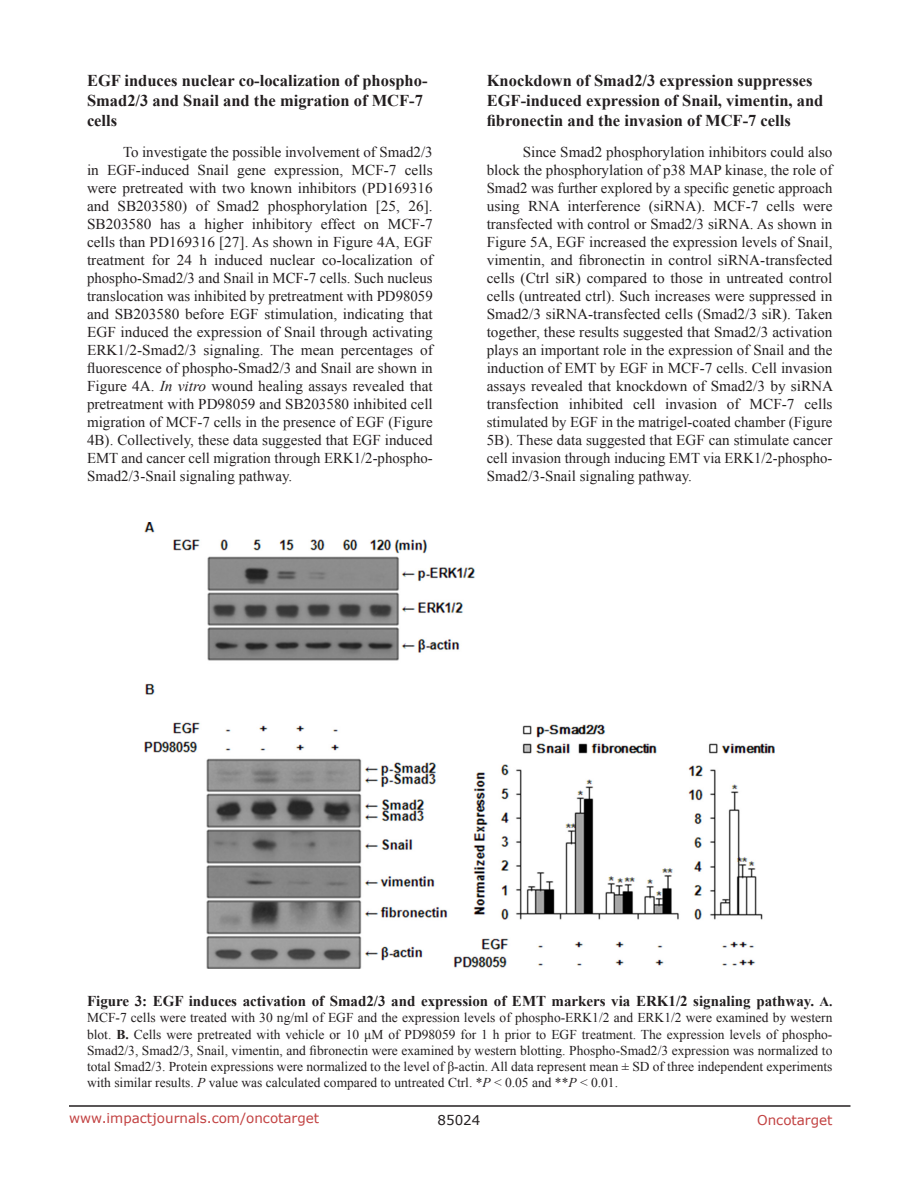
<style>
.page{position:relative;width:918px;height:1188px;background:#fff}
.page>*{position:absolute;margin:0;border:0;box-sizing:border-box;transform-origin:0 0}
.SubHeading{font:700 16.5px/19.8px "Times New Roman";color:#231f20}
.BodyText{font:15px/18px "Times New Roman";color:#231f20;text-align:justify}
.figuretext{font:700 15px "Times New Roman";color:#231f20}
.figuretext-2{font:13.5px/16.2px "Times New Roman";color:#231f20;text-align:justify}
.t1{font:13.5px "Verdana";color:#c24141}
.t2{font:13.5px "Verdana";color:#231f20}
.s1{font-style:italic}
.s2{font-size:13.5px}
.s3{font-weight:700}
</style>
<div class="page">
<hr style="left:69px;top:1105px;width:781px;height:2px;background:#231f20">
<img style="left:145px;top:523px;width:630px;height:446px">
<p class="SubHeading" style="left:87px;top:70px;width:342px">EGF induces nuclear co-localization of phospho-<br>Smad2/3 and Snail and the migration of MCF-7 cells</p>
<p class="BodyText" style="left:87px;top:143px;width:347px;text-indent:36px">To investigate the possible involvement of Smad2/3 in EGF-induced Snail gene expression, MCF-7 cells were pretreated with two known inhibitors (PD169316 and SB203580) of Smad2 phosphorylation [25, 26].<br>SB203580 has a higher inhibitory effect on MCF-7 cells than PD169316 [27]. As shown in Figure 4A, EGF treatment for 24 h induced nuclear co-localization of phospho-Smad2/3 and Snail in MCF-7 cells. Such nucleus translocation was inhibited by pretreatment with PD98059 and SB203580 before EGF stimulation, indicating that EGF induced the expression of Snail through activating ERK1/2-Smad2/3 signaling. The mean percentages of fluorescence of phospho-Smad2/3 and Snail are shown in Figure 4A. <span class="s1">In vitro</span> wound healing assays revealed that pretreatment with PD98059 and SB203580 inhibited cell migration of MCF-7 cells in the presence of EGF (Figure 4B). Collectively, these data suggested that EGF induced EMT and cancer cell migration through ERK1/2-phospho-Smad2/3-Snail signaling pathway.</p>
<p class="SubHeading" style="left:487px;top:70px;width:338px">Knockdown of Smad2/3 expression suppresses<br>EGF-induced expression of Snail, vimentin, and fibronectin and the invasion of MCF-7 cells</p>
<p class="BodyText" style="left:487px;top:143px;width:348px;text-indent:36px">Since Smad2 phosphorylation inhibitors could also block the phosphorylation of p38 MAP kinase, the role of Smad2 was further explored by a specific genetic approach using RNA interference (siRNA). MCF-7 cells were transfected with control or Smad2/3 siRNA. As shown in Figure 5A, EGF increased the expression levels of Snail, vimentin, and fibronectin in control siRNA-transfected cells (Ctrl siR) compared to those in untreated control cells (untreated ctrl). Such increases were suppressed in Smad2/3 siRNA-transfected cells (Smad2/3 siR). Taken together, these results suggested that Smad2/3 activation plays an important role in the expression of Snail and the induction of EMT by EGF in MCF-7 cells. Cell invasion assays revealed that knockdown of Smad2/3 by siRNA transfection inhibited cell invasion of MCF-7 cells stimulated by EGF in the matrigel-coated chamber (Figure 5B). These data suggested that EGF can stimulate cancer cell invasion through inducing EMT via ERK1/2-phospho-Smad2/3-Snail signaling pathway.</p>
<p class="figuretext" style="left:87px;top:991px;width:747px">Figure 3: EGF induces activation of Smad2/3 and expression of EMT markers via ERK1/2 signaling pathway. <span class="s2">A.</span></p>
<p class="figuretext-2" style="left:87px;top:1010px;width:747px">MCF-7 cells were treated with 30 ng/ml of EGF and the expression levels of phospho-ERK1/2 and ERK1/2 were examined by western blot. <span class="s3">B.</span> Cells were pretreated with vehicle or 10 μM of PD98059 for 1 h prior to EGF treatment. The expression levels of phospho-Smad2/3, Smad2/3, Snail, vimentin, and fibronectin were examined by western blotting. Phospho-Smad2/3 expression was normalized to total Smad2/3. Protein expressions were normalized to the level of β-actin. All data represent mean ± SD of three independent experiments with similar results. <span class="s1">P</span> value was calculated compared to untreated Ctrl. *<span class="s1">P</span> &lt; 0.05 and **<span class="s1">P</span> &lt; 0.01.</p>
<p class="t1" style="left:69px;top:1109px;width:252px">www.impactjournals.com/oncotarget</p>
<p class="t2" style="left:438px;top:1111px;width:44px">85024</p>
<p class="t1" style="left:757px;top:1111px;width:77px">Oncotarget</p>
</div>
